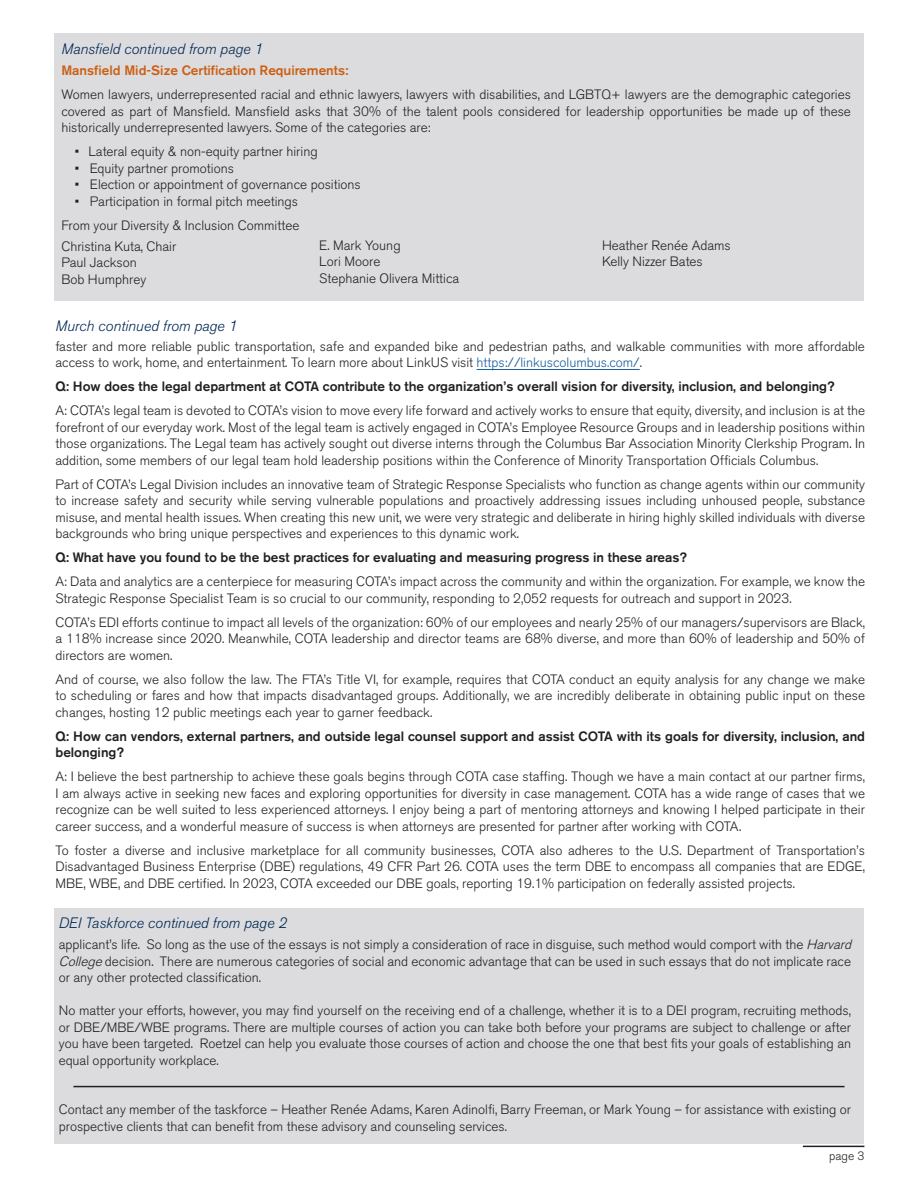
<style>
.page{position:relative;width:918px;height:1188px;background:#fff}
.page>*{position:absolute;margin:0;border:0;box-sizing:border-box;transform-origin:0 0}
.t1{font:italic 300 15px "Akzidenz Grotesk BQ";color:#002855}
.t2{font:300 13.5px/16.5px "Akzidenz Grotesk BQ";color:#231f20;text-align:justify}
.t3{font:500 13.5px/16.5px "Akzidenz Grotesk BE";color:#231f20}
.t4{font:500 13.5px "Akzidenz Grotesk BE";color:#cb6015}
.t5{font:300 12px "Akzidenz Grotesk BQ";color:#231f20}
.s1{color:#175d9e}
.s2{font-style:italic}
</style>
<div class="page">
<div style="left:54px;top:909px;width:810px;height:235px;background:#dcdcde"></div>
<hr style="left:73px;top:1086px;width:772px;height:1px;background:#231f20">
<hr style="left:477px;top:369px;width:163px;height:1px;background:#175d9e">
<div style="left:54px;top:33px;width:810px;height:267px;background:#dcdcde"></div>
<hr style="left:803px;top:1146px;width:61px;height:1px;background:#231f20">
<p class="t1" style="left:61px;top:40px;width:203px">Mansfield continued from page 1</p>
<p class="t4" style="left:61px;top:62px;width:289px">Mansfield Mid-Size Certification Requirements:</p>
<p class="t2" style="left:61px;top:87px;width:791px">Women lawyers, underrepresented racial and ethnic lawyers, lawyers with disabilities, and LGBTQ+ lawyers are the demographic categories covered as part of Mansfield. Mansfield asks that 30% of the talent pools considered for leadership opportunities be made up of these historically underrepresented lawyers. Some of the categories are:</p>
<p class="t2" style="left:75px;top:144px;width:244px">• Lateral equity &amp; non-equity partner hiring</p>
<p class="t2" style="left:75px;top:160px;width:161px">• Equity partner promotions</p>
<p class="t2" style="left:75px;top:177px;width:287px">• Election or appointment of governance positions</p>
<p class="t2" style="left:61px;top:189px;width:240px;line-height:24px;text-align:right">• Participation in formal pitch meetings<br>From your Diversity &amp; Inclusion Committee</p>
<p class="t2" style="left:61px;top:238px;width:116px;text-align:left">Christina Kuta, Chair<br>Paul Jackson<br>Bob Humphrey</p>
<p class="t2" style="left:319px;top:237px;width:142px;text-align:left">E. Mark Young<br>Lori Moore<br>Stephanie Olivera Mittica</p>
<p class="t2" style="left:602px;top:237px;width:130px">Heather Renée Adams<br>Kelly Nizzer Bates</p>
<p class="t1" style="left:56px;top:317px;width:183px">Murch continued from page 1</p>
<p class="t2" style="left:56px;top:338px;width:811px">faster and more reliable public transportation, safe and expanded bike and pedestrian paths, and walkable communities with more affordable access to work, home, and entertainment. To learn more about LinkUS visit <span class="s1">https://linkuscolumbus.com/</span>.</p>
<p class="t3" style="left:56px;top:378px;width:781px">Q: How does the legal department at COTA contribute to the organization’s overall vision for diversity, inclusion, and belonging?</p>
<p class="t2" style="left:56px;top:402px;width:811px">A: COTA’s legal team is devoted to COTA’s vision to move every life forward and actively works to ensure that equity, diversity, and inclusion is at the forefront of our everyday work. Most of the legal team is actively engaged in COTA’s Employee Resource Groups and in leadership positions within those organizations. The Legal team has actively sought out diverse interns through the Columbus Bar Association Minority Clerkship Program. In addition, some members of our legal team hold leadership positions within the Conference of Minority Transportation Officials Columbus.</p>
<p class="t2" style="left:56px;top:476px;width:811px">Part of COTA’s Legal Division includes an innovative team of Strategic Response Specialists who function as change agents within our community to increase safety and security while serving vulnerable populations and proactively addressing issues including unhoused people, substance misuse, and mental health issues. When creating this new unit, we were very strategic and deliberate in hiring highly skilled individuals with diverse backgrounds who bring unique perspectives and experiences to this dynamic work.</p>
<p class="t3" style="left:56px;top:549px;width:633px">Q: What have you found to be the best practices for evaluating and measuring progress in these areas?</p>
<p class="t2" style="left:56px;top:573px;width:811px">A: Data and analytics are a centerpiece for measuring COTA’s impact across the community and within the organization. For example, we know the<br>Strategic Response Specialist Team is so crucial to our community, responding to 2,052 requests for outreach and support in 2023.</p>
<p class="t2" style="left:56px;top:614px;width:811px">COTA’s EDI efforts continue to impact all levels of the organization: 60% of our employees and nearly 25% of our managers/supervisors are Black, a 118% increase since 2020. Meanwhile, COTA leadership and director teams are 68% diverse, and more than 60% of leadership and 50% of directors are women.</p>
<p class="t2" style="left:56px;top:671px;width:811px">And of course, we also follow the law. The FTA’s Title VI, for example, requires that COTA conduct an equity analysis for any change we make to scheduling or fares and how that impacts disadvantaged groups. Additionally, we are incredibly deliberate in obtaining public input on these changes, hosting 12 public meetings each year to garner feedback.</p>
<p class="t3" style="left:56px;top:728px;width:811px">Q: How can vendors, external partners, and outside legal counsel support and assist COTA with its goals for diversity, inclusion, and belonging?</p>
<p class="t2" style="left:56px;top:768px;width:811px">A: I believe the best partnership to achieve these goals begins through COTA case staffing. Though we have a main contact at our partner firms, I am always active in seeking new faces and exploring opportunities for diversity in case management. COTA has a wide range of cases that we recognize can be well suited to less experienced attorneys. I enjoy being a part of mentoring attorneys and knowing I helped participate in their career success, and a wonderful measure of success is when attorneys are presented for partner after working with COTA.</p>
<p class="t2" style="left:56px;top:842px;width:811px">To foster a diverse and inclusive marketplace for all community businesses, COTA also adheres to the U.S. Department of Transportation’s Disadvantaged Business Enterprise (DBE) regulations, 49 CFR Part 26. COTA uses the term DBE to encompass all companies that are EDGE, MBE, WBE, and DBE certified. In 2023, COTA exceeded our DBE goals, reporting 19.1% participation on federally assisted projects.</p>
<p class="t1" style="left:59px;top:915px;width:230px">DEI Taskforce continued from page 2</p>
<p class="t2" style="left:59px;top:937px;width:798px;text-align:left">applicant’s life. So long as the use of the essays is not simply a consideration of race in disguise, such method would comport with the <span class="s2">Harvard<br>College</span>decision. There are numerous categories of social and economic advantage that can be used in such essays that do not implicate race or any other protected classification.</p>
<p class="t2" style="left:59px;top:1003px;width:794px">No matter your efforts, however, you may find yourself on the receiving end of a challenge, whether it is to a DEI program, recruiting methods, or DBE/MBE/WBE programs. There are multiple courses of action you can take both before your programs are subject to challenge or after you have been targeted. Roetzel can help you evaluate those courses of action and choose the one that best fits your goals of establishing an equal opportunity workplace.</p>
<p class="t2" style="left:59px;top:1102px;width:794px">Contact any member of the taskforce – Heather Renée Adams, Karen Adinolfi, Barry Freeman, or Mark Young – for assistance with existing or prospective clients that can benefit from these advisory and counseling services.</p>
<p class="t5" style="left:829px;top:1150px;width:37px">page 3</p>
</div>
